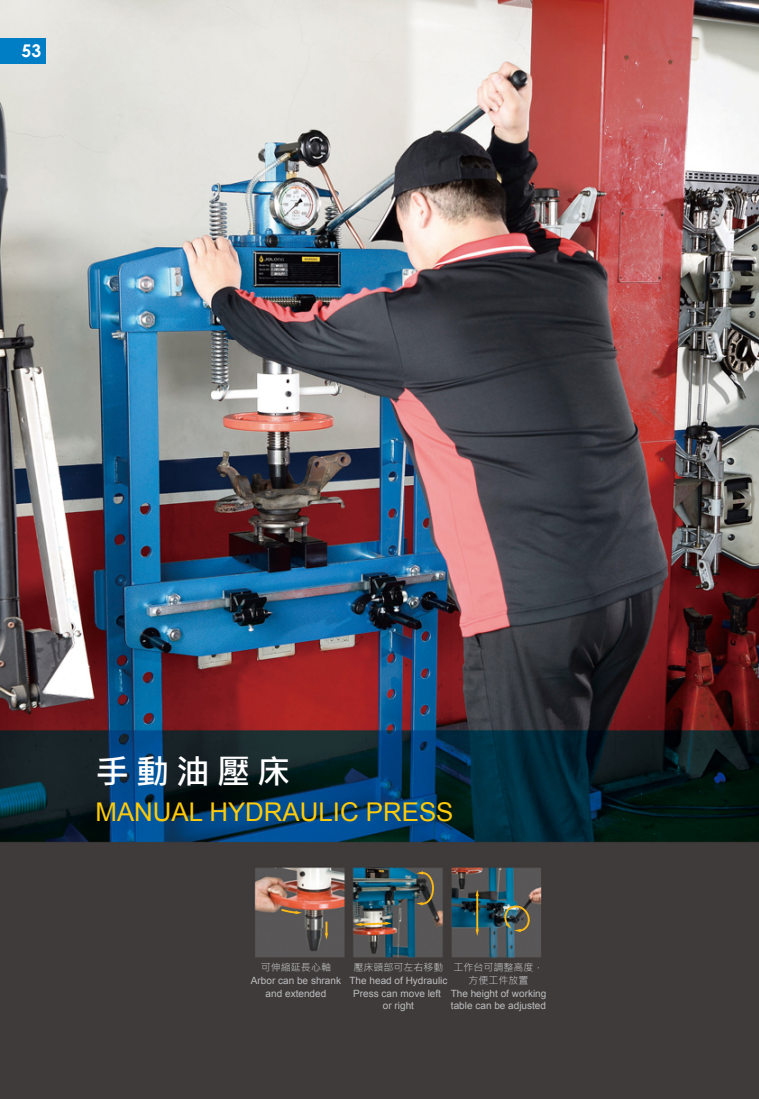
<style>
.page{position:relative;width:759px;height:1099px;background:#fff}
.page>*{position:absolute;margin:0;border:0;box-sizing:border-box;transform-origin:0 0}
.t1{font:700 33.5px "Microsoft Jheng Hei";letter-spacing:.2em;color:#fff}
.t2{font:25.75px "Arial";color:#feca0a}
.t3{font:700 17.5px "Century Gothic";color:#fff}
.t4{font:10px/12.5px "Arial";color:#bcbdc0;text-align:center}
.s1{font-family:"Microsoft Jheng Hei"}
</style>
<div class="page">
<img style="left:0;top:0;width:758px;height:1098px">
<div style="left:0;top:38px;width:45px;height:25px;background:#007ec5"></div>
<svg style="left:325px;top:921px;width:3px;height:18px"></svg>
<svg style="left:279px;top:907px;width:23px;height:7px"></svg>
<svg style="left:416px;top:871px;width:19px;height:34px"></svg>
<svg style="left:354px;top:921px;width:37px;height:5px"></svg>
<svg style="left:502px;top:903px;width:29px;height:29px"></svg>
<svg style="left:475px;top:889px;width:3px;height:7px"></svg>
<svg style="left:475px;top:929px;width:3px;height:7px"></svg>
<hr style="left:476px;top:895px;width:2px;height:35px;background:#fcb814">
<p class="t3" style="left:22px;top:37px;width:21px">53</p>
<p class="t1" style="left:95px;top:751px;width:196px">手動油壓床</p>
<p class="t2" style="left:95px;top:794px;width:359px">MANUAL HYDRAULIC PRESS</p>
<p class="t4" style="left:251px;top:961px;width:92px"><span class="s1">可伸縮延長心軸<br></span>Arbor can be shrank and extended</p>
<p class="t4" style="left:349px;top:961px;width:99px"><span class="s1">壓床頭部可左右移動<br></span>The head of Hydraulic<br>Press can move left or right</p>
<p class="t4" style="left:450px;top:961px;width:97px"><span class="s1">工作台可調整高度，方便工件放置<br></span>The height of working table can be adjusted</p>
</div>
